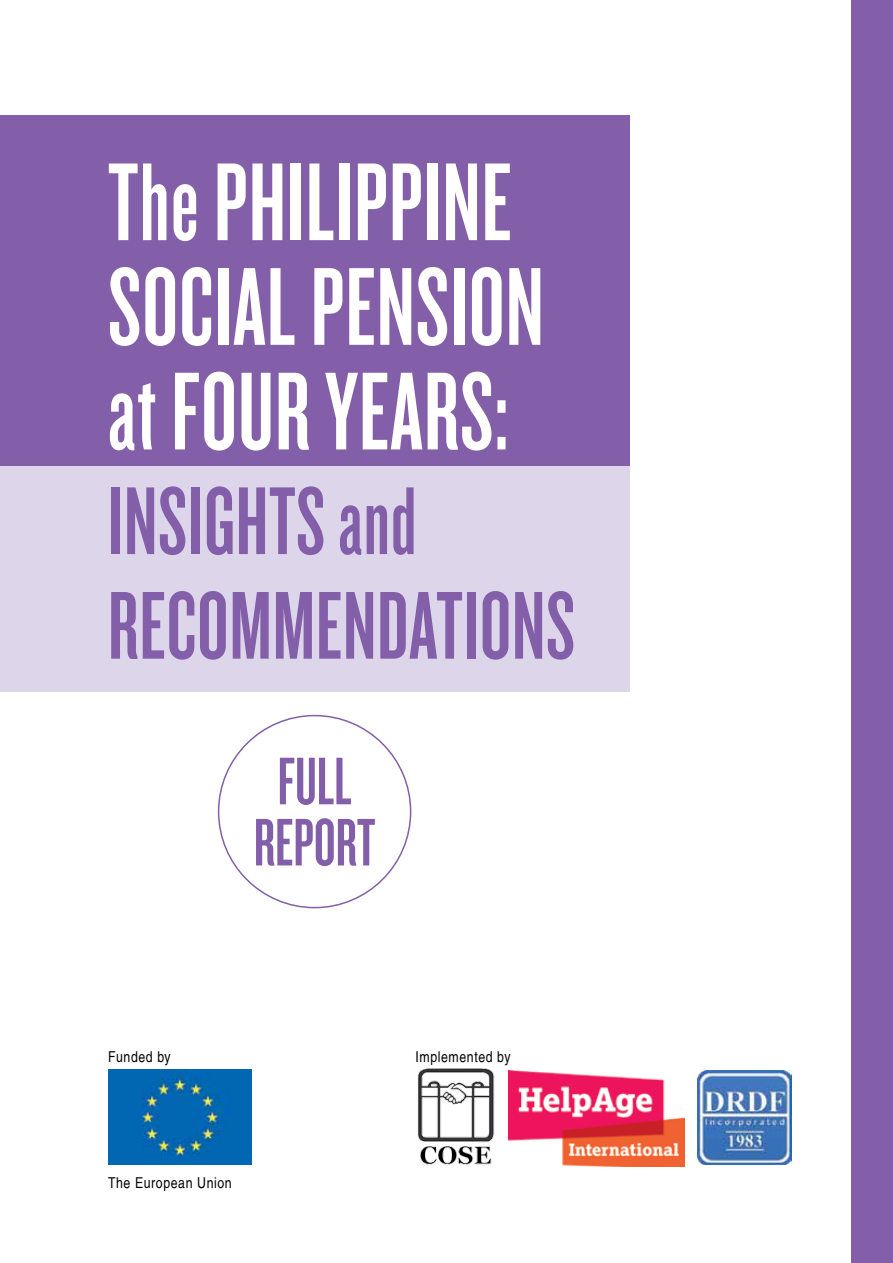
<style>
.page{position:relative;width:893px;height:1263px;background:#fff}
.page>*{position:absolute;margin:0;border:0;box-sizing:border-box;transform-origin:0 0}
.t1{font:115.05px/104.6px "Knockout HTF47 Bantamweight";letter-spacing:.01em;color:#fff}
.t2{font:100.05px/104.6px "Knockout HTF47 Bantamweight";letter-spacing:.01em;color:#845fa9}
.t3{font:69.9px/61.2px "Knockout HTF47 Bantamweight";color:#845fa9;text-align:center}
.t4{font:condensed 15px "Helvetica LT";letter-spacing:.04em;color:#000}
</style>
<div class="page">
<div style="left:0;top:466px;width:629px;height:226px;background:#ddd5ea"></div>
<div style="left:0;top:116px;width:629px;height:350px;background:#845fa9"></div>
<div style="left:852px;top:0;width:41px;height:1263px;background:#845fa9"></div>
<img style="left:698px;top:1070px;width:93px;height:94px">
<img style="left:417px;top:1068px;width:78px;height:97px">
<img style="left:509px;top:1070px;width:175px;height:96px">
<img style="left:108px;top:1069px;width:144px;height:95px">
<p class="t1" style="left:108px;top:152px;width:437px">THE PHILIPPINE<br>SOCIAL PENSION<br>AT FOUR YEARS:</p>
<p class="t2" style="left:108px;top:470px;width:465px">INSIGHTS AND<br>RECOMMENDATIONS</p>
<p class="t3" style="left:254px;top:752px;width:116px">FULL<br>REPORT</p>
<p class="t4" style="left:108px;top:1048px;width:64px">Funded by</p>
<p class="t4" style="left:108px;top:1174px;width:125px">The European Union</p>
<p class="t4" style="left:416px;top:1048px;width:97px">Implemented by</p>
</div>
